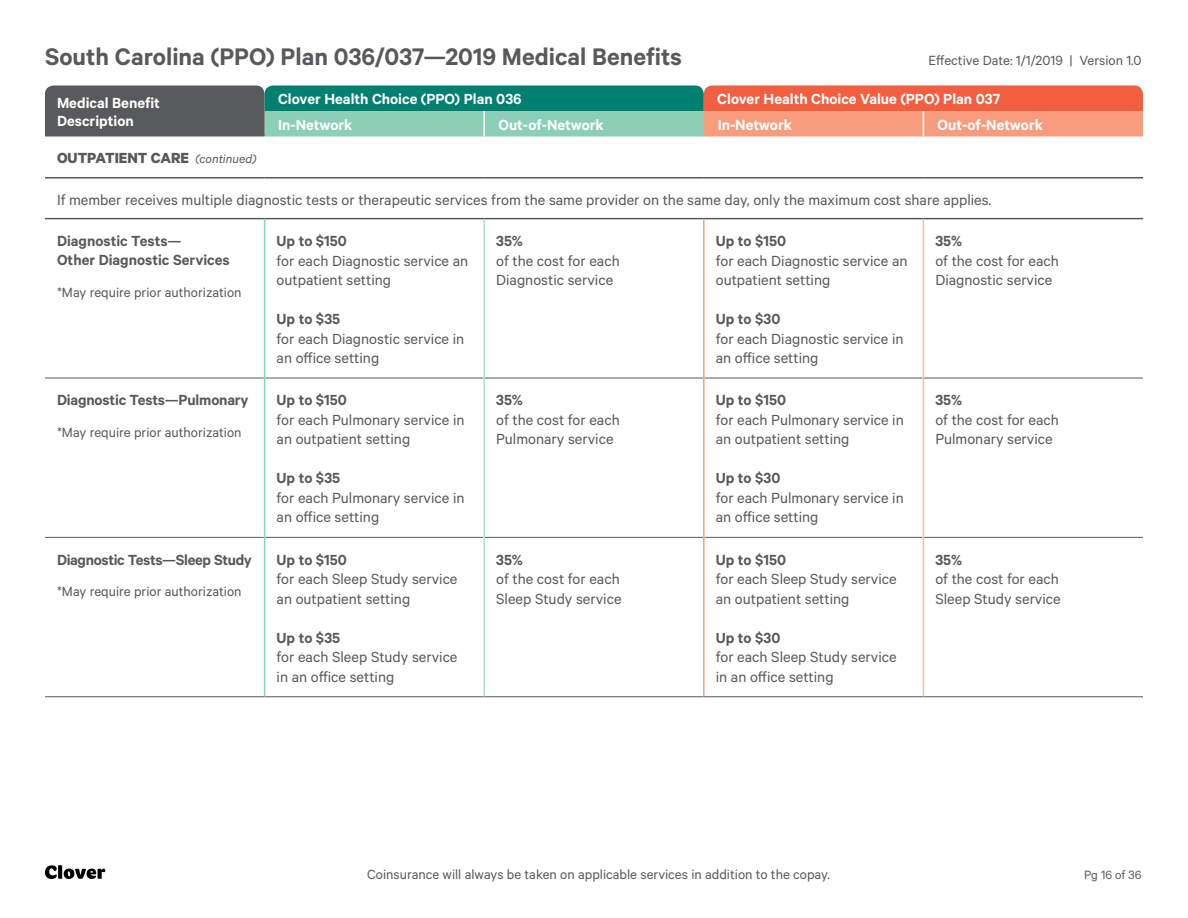
<style>
.page{position:relative;width:1188px;height:918px;background:#fff}
.page>*{position:absolute;margin:0;border:0;box-sizing:border-box;transform-origin:0 0}
.t1{font:600 27px "Calibre";color:#58595b}
.t2{font:16.5px/19.5px "Calibre";color:#58595b}
.t3{font:600 16.5px/19.5px "Calibre";color:#58595b}
.t4{font:600 16.5px/18px "Calibre";color:#fff}
.t5{font:600 16.5px "Calibre";letter-spacing:-.02em;color:#58595b}
.t6{font:700 16.5px "Calibre";color:#58595b}
.t7{font:15px "Calibre";color:#58595b}
.t8{font:13.5px "Calibre";color:#58595b}
.s1{font-weight:400;font-style:italic;font-size:13.5px}
</style>
<div class="page">
<svg style="left:45px;top:865px;width:60px;height:14px"></svg>
<hr style="left:45px;top:537px;width:219px;height:1px;background:#58595b">
<hr style="left:265px;top:537px;width:218px;height:1px;background:#58595b">
<hr style="left:485px;top:537px;width:218px;height:1px;background:#58595b">
<hr style="left:705px;top:537px;width:218px;height:1px;background:#58595b">
<hr style="left:924px;top:537px;width:219px;height:1px;background:#58595b">
<hr style="left:45px;top:177px;width:220px;height:1px;background:#58595b">
<hr style="left:265px;top:177px;width:219px;height:1px;background:#58595b">
<hr style="left:484px;top:177px;width:220px;height:1px;background:#58595b">
<hr style="left:704px;top:177px;width:219px;height:1px;background:#58595b">
<hr style="left:923px;top:177px;width:220px;height:1px;background:#58595b">
<hr style="left:45px;top:218px;width:220px;height:1px;background:#58595b">
<hr style="left:265px;top:218px;width:219px;height:1px;background:#58595b">
<hr style="left:484px;top:218px;width:220px;height:1px;background:#58595b">
<hr style="left:704px;top:218px;width:219px;height:1px;background:#58595b">
<hr style="left:923px;top:218px;width:220px;height:1px;background:#58595b">
<hr style="left:45px;top:378px;width:219px;height:1px;background:#58595b">
<hr style="left:265px;top:378px;width:218px;height:1px;background:#58595b">
<hr style="left:485px;top:378px;width:218px;height:1px;background:#58595b">
<hr style="left:705px;top:378px;width:218px;height:1px;background:#58595b">
<hr style="left:924px;top:378px;width:219px;height:1px;background:#58595b">
<hr style="left:45px;top:696px;width:220px;height:1px;background:#58595b">
<hr style="left:265px;top:696px;width:219px;height:1px;background:#58595b">
<hr style="left:484px;top:696px;width:220px;height:1px;background:#58595b">
<hr style="left:704px;top:696px;width:219px;height:1px;background:#58595b">
<hr style="left:923px;top:696px;width:220px;height:1px;background:#58595b">
<hr style="left:703px;top:219px;width:2px;height:159px;background:#f79d7e">
<hr style="left:703px;top:378px;width:2px;height:159px;background:#f79d7e">
<hr style="left:703px;top:537px;width:2px;height:159px;background:#f79d7e">
<hr style="left:264px;top:219px;width:1px;height:159px;background:#8ccfb7">
<hr style="left:264px;top:378px;width:1px;height:159px;background:#8ccfb7">
<hr style="left:264px;top:537px;width:1px;height:159px;background:#8ccfb7">
<hr style="left:923px;top:219px;width:1px;height:159px;background:#fabba3">
<hr style="left:923px;top:378px;width:1px;height:159px;background:#fabba3">
<hr style="left:923px;top:537px;width:1px;height:159px;background:#fabba3">
<hr style="left:483px;top:219px;width:2px;height:159px;background:#b4dece">
<hr style="left:483px;top:378px;width:2px;height:159px;background:#b4dece">
<hr style="left:483px;top:537px;width:2px;height:159px;background:#b4dece">
<svg style="left:45px;top:86px;width:1098px;height:50px;background:#8f8773"></svg>
<h1 class="t1" style="left:45px;top:41px;width:639px">South Carolina (PPO) Plan 036/037—2019 Medical Benefits</h1>
<p class="t7" style="left:928px;top:52px;width:215px">Effective Date: 1/1/2019 | Version 1.0</p>
<p class="t4" style="left:57px;top:94px;width:104px">Medical Benefit<br>Description</p>
<p class="t4" style="left:278px;top:90px;width:245px">Clover Health Choice (PPO) Plan 036</p>
<p class="t4" style="left:717px;top:90px;width:284px">Clover Health Choice Value (PPO) Plan 037</p>
<p class="t4" style="left:278px;top:115px;width:76px">In-Network</p>
<p class="t4" style="left:498px;top:115px;width:107px">Out-of-Network</p>
<p class="t4" style="left:718px;top:115px;width:76px">In-Network</p>
<p class="t4" style="left:938px;top:115px;width:107px">Out-of-Network</p>
<p class="t6" style="left:57px;top:148px;width:201px">OUTPATIENT CARE <span class="s1">(continued)</span></p>
<p class="t2" style="left:57px;top:190px;width:936px">If member receives multiple diagnostic tests or therapeutic services from the same provider on the same day, only the maximum cost share applies.</p>
<p class="t3" style="left:57px;top:231px;width:174px">Diagnostic Tests—<br>Other Diagnostic Services</p>
<p class="t7" style="left:57px;top:284px;width:186px">*May require prior authorization</p>
<p class="t3" style="left:277px;top:231px;width:72px">Up to $150</p>
<p class="t2" style="left:277px;top:250px;width:193px">for each Diagnostic service an outpatient setting</p>
<p class="t3" style="left:277px;top:309px;width:65px">Up to $35</p>
<p class="t2" style="left:277px;top:328px;width:189px">for each Diagnostic service in an office setting</p>
<p class="t3" style="left:716px;top:231px;width:72px">Up to $150</p>
<p class="t2" style="left:716px;top:250px;width:193px">for each Diagnostic service an outpatient setting</p>
<p class="t3" style="left:716px;top:309px;width:66px">Up to $30</p>
<p class="t2" style="left:716px;top:328px;width:189px">for each Diagnostic service in an office setting</p>
<p class="t3" style="left:496px;top:231px;width:28px">35%</p>
<p class="t2" style="left:496px;top:250px;width:125px">of the cost for each<br>Diagnostic service</p>
<p class="t3" style="left:935px;top:231px;width:28px">35%</p>
<p class="t2" style="left:935px;top:250px;width:125px">of the cost for each<br>Diagnostic service</p>
<p class="t3" style="left:57px;top:390px;width:193px">Diagnostic Tests—Pulmonary</p>
<p class="t7" style="left:57px;top:423px;width:186px">*May require prior authorization</p>
<p class="t5" style="left:57px;top:550px;width:196px">Diagnostic Tests—Sleep Study</p>
<p class="t7" style="left:57px;top:583px;width:186px">*May require prior authorization</p>
<p class="t3" style="left:277px;top:390px;width:72px">Up to $150</p>
<p class="t2" style="left:277px;top:409px;width:190px">for each Pulmonary service in an outpatient setting</p>
<p class="t3" style="left:277px;top:468px;width:65px">Up to $35</p>
<p class="t2" style="left:277px;top:487px;width:190px">for each Pulmonary service in an office setting</p>
<p class="t3" style="left:277px;top:549px;width:72px">Up to $150</p>
<p class="t2" style="left:277px;top:569px;width:182px">for each Sleep Study service an outpatient setting</p>
<p class="t3" style="left:277px;top:627px;width:65px">Up to $35</p>
<p class="t2" style="left:277px;top:647px;width:182px">for each Sleep Study service in an office setting</p>
<p class="t3" style="left:496px;top:390px;width:28px">35%</p>
<p class="t2" style="left:496px;top:409px;width:125px">of the cost for each<br>Pulmonary service</p>
<p class="t3" style="left:496px;top:549px;width:28px">35%</p>
<p class="t2" style="left:496px;top:569px;width:127px">of the cost for each<br>Sleep Study service</p>
<p class="t3" style="left:716px;top:390px;width:72px">Up to $150</p>
<p class="t2" style="left:716px;top:409px;width:190px">for each Pulmonary service in an outpatient setting</p>
<p class="t3" style="left:716px;top:468px;width:66px">Up to $30</p>
<p class="t2" style="left:716px;top:487px;width:190px">for each Pulmonary service in an office setting</p>
<p class="t3" style="left:716px;top:549px;width:72px">Up to $150</p>
<p class="t2" style="left:716px;top:569px;width:182px">for each Sleep Study service an outpatient setting</p>
<p class="t3" style="left:716px;top:627px;width:66px">Up to $30</p>
<p class="t2" style="left:716px;top:647px;width:182px">for each Sleep Study service in an office setting</p>
<p class="t3" style="left:935px;top:390px;width:28px">35%</p>
<p class="t2" style="left:935px;top:409px;width:125px">of the cost for each<br>Pulmonary service</p>
<p class="t3" style="left:935px;top:549px;width:28px">35%</p>
<p class="t2" style="left:935px;top:569px;width:127px">of the cost for each<br>Sleep Study service</p>
<p class="t7" style="left:367px;top:866px;width:464px">Coinsurance will always be taken on applicable services in addition to the copay.</p>
<p class="t8" style="left:1084px;top:867px;width:59px">Pg 16 of 36</p>
</div>
